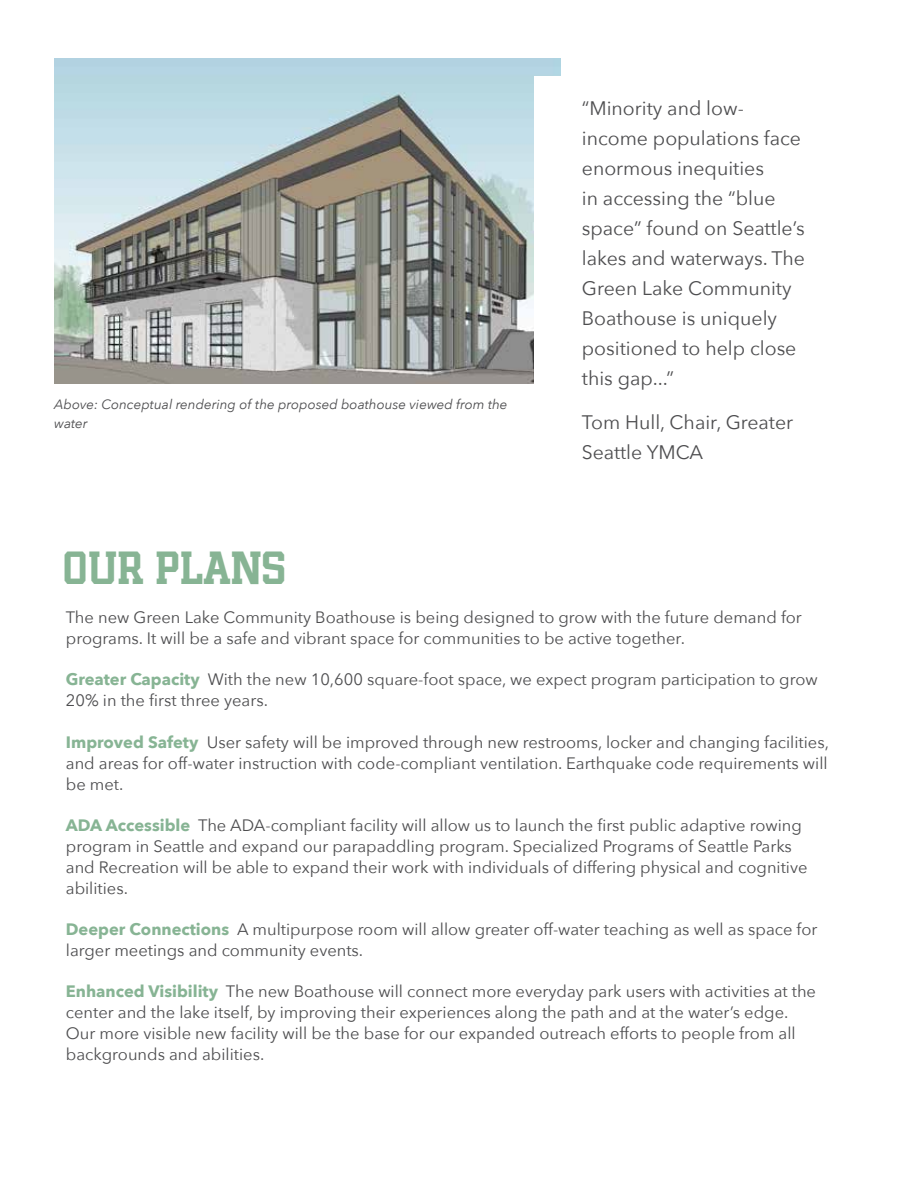
<style>
.page{position:relative;width:918px;height:1188px;background:#fff}
.page>*{position:absolute;margin:0;border:0;box-sizing:border-box;transform-origin:0 0}
.t1{font:700 45px "Player Pro";color:#87b494}
.t2{font:19.5px/30px "Avenir Next";color:#4d4d4f}
.t3{font:16.5px/21px "Avenir Next";color:#4d4d4f}
.t4{font:italic 13.5px/19.5px "Avenir Next";color:#4d4d4f}
.s1{font-weight:700;color:#87b494}
</style>
<div class="page">
<img style="left:54px;top:58px;width:507px;height:326px">
<div style="left:535px;top:76px;width:329px;height:429px;background:#fff"></div>
<p class="t4" style="left:54px;top:394px;width:455px">Above: Conceptual rendering of the proposed boathouse viewed from the water</p>
<h1 class="t1" style="left:63px;top:541px;width:224px">OUR PLANS</h1>
<p class="t2" style="left:582px;top:93px;width:225px">“Minority and low&shy;income populations face enormous inequities<br>in accessing the “blue space” found on Seattle’s lakes and waterways. The<br>Green Lake Community<br>Boathouse is uniquely positioned to help close this gap...”</p>
<p class="t2" style="left:582px;top:406px;width:213px">Tom Hull, Chair, Greater<br>Seattle YMCA</p>
<p class="t3" style="left:66px;top:606px;width:738px">The new Green Lake Community Boathouse is being designed to grow with the future demand for programs. It will be a safe and vibrant space for communities to be active together.</p>
<p class="t3" style="left:66px;top:668px;width:753px"><span class="s1">Greater Capacity</span> With the new 10,600 square-foot space, we expect program participation to grow<br>20% in the first three years.</p>
<p class="t3" style="left:66px;top:731px;width:765px;text-align:justify"><span class="s1">Improved Safety</span> User safety will be improved through new restrooms, locker and changing facilities, and areas for off-water instruction with code-compliant ventilation. Earthquake code requirements will be met.</p>
<p class="t3" style="left:66px;top:814px;width:743px"><span class="s1">ADA Accessible</span> The ADA-compliant facility will allow us to launch the first public adaptive rowing program in Seattle and expand our parapaddling program. Specialized Programs of Seattle Parks and Recreation will be able to expand their work with individuals of differing physical and cognitive abilities.</p>
<p class="t3" style="left:66px;top:918px;width:753px"><span class="s1">Deeper Connections</span> A multipurpose room will allow greater off-water teaching as well as space for larger meetings and community events.</p>
<p class="t3" style="left:66px;top:980px;width:752px"><span class="s1">Enhanced Visibility</span> The new Boathouse will connect more everyday park users with activities at the center and the lake itself, by improving their experiences along the path and at the water’s edge.<br>Our more visible new facility will be the base for our expanded outreach efforts to people from all backgrounds and abilities.</p>
</div>
